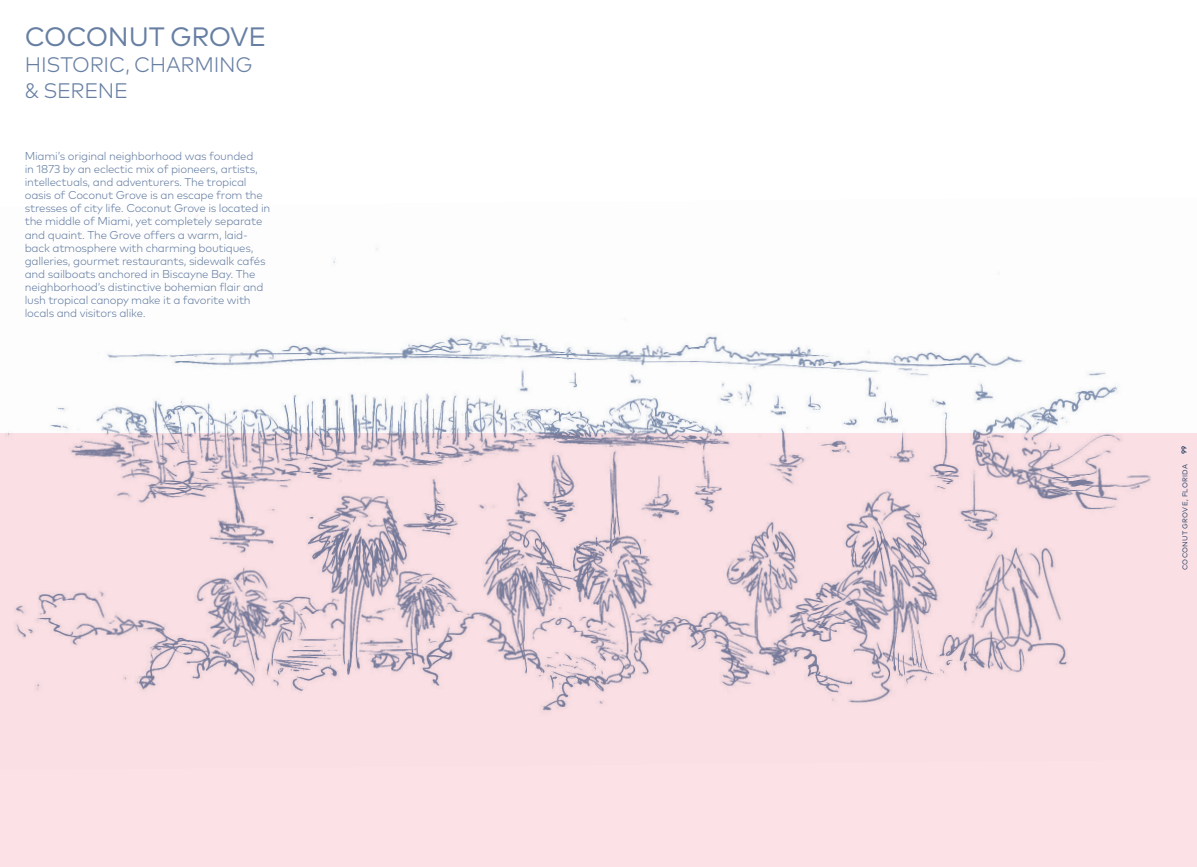
<style>
.page{position:relative;width:1197px;height:867px;background:#fff}
.page>*{position:absolute;margin:0;border:0;box-sizing:border-box;transform-origin:0 0}
.t1{font:26.6px "Mark Pro";letter-spacing:-.015em;color:#677fa3}
.t2{font:300 21px/26.2px "Mark Pro";letter-spacing:-.01em;color:#677fa3}
.t3{font:300 11.38px/13.1px "Mark Pro";letter-spacing:-.02em;color:#677fa3}
.t4{font:7px "Mark Pro";letter-spacing:.04em;color:#39547c}
.t5{font:700 7px "Mark Pro";color:#39547c}
</style>
<div class="page">
<div style="left:0;top:433px;width:1197px;height:433px;background:#fce2e6"></div>
<img style="left:6px;top:215px;width:1145px;height:498px">
<h1 class="t1" style="left:25px;top:16px;width:243px">COCONUT GROVE</h1>
<h2 class="t2" style="left:25px;top:50px;width:229px">HISTORIC, CHARMING &amp; SERENE</h2>
<p class="t3" style="left:25px;top:148px;width:247px">Miami’s original neighborhood was founded<br>in 1873 by an eclectic mix of pioneers, artists, intellectuals, and adventurers. The tropical oasis of Coconut Grove is an escape from the stresses of city life. Coconut Grove is located in the middle of Miami, yet completely separate and quaint. The Grove offers a warm, laid&shy;back atmosphere with charming boutiques, galleries, gourmet restaurants, sidewalk cafés and sailboats anchored in Biscayne Bay. The neighborhood’s distinctive bohemian flair and lush tropical canopy make it a favorite with locals and visitors alike.</p>
<p class="t5" style="left:1179px;top:454px;width:10px;rotate:-90deg">99</p>
<p class="t4" style="left:1180px;top:570px;width:107px;rotate:-90deg">COCONUT GROVE, FLORIDA</p>
</div>
